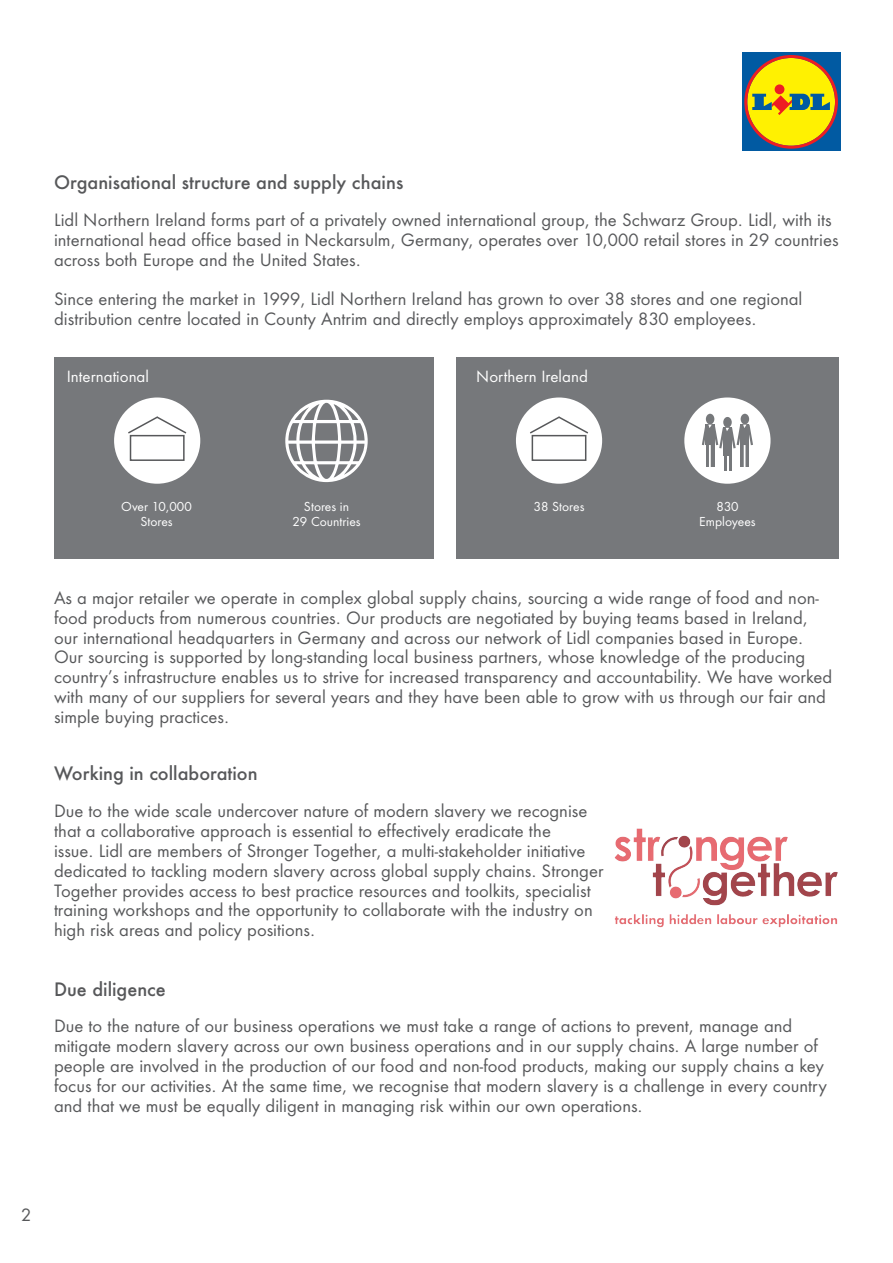
<style>
.page{position:relative;width:893px;height:1263px;background:#fff}
.page>*{position:absolute;margin:0;border:0;box-sizing:border-box;transform-origin:0 0}
.Heading{font:500 18px "LIDL Futura ND";color:#57585a}
.Body{font:16.5px/19.8px "LIDL Futura ND Book";color:#57585a}
.t1{font:15px "LIDL Futura ND Book";color:#fff}
.t2{font:12px/14.4px "LIDL Futura ND Book";color:#fff;text-align:center}
</style>
<div class="page">
<div style="left:742px;top:52px;width:99px;height:99px;background:#015aa2"></div>
<svg style="left:744px;top:55px;width:94px;height:94px"></svg>
<div style="left:54px;top:357px;width:380px;height:202px;background:#76787b"></div>
<div style="left:456px;top:357px;width:383px;height:202px;background:#76787b"></div>
<div style="left:516px;top:397px;width:86px;height:87px;background:#fff;border-radius:50%"></div>
<svg style="left:530px;top:416px;width:58px;height:19px"></svg>
<div style="left:532px;top:435px;width:54px;height:26px;border:2px solid #57585a"></div>
<div style="left:684px;top:397px;width:86px;height:87px;background:#fff;border-radius:50%"></div>
<div style="left:706px;top:414px;width:8px;height:10px;background:#76787b;border-radius:50%"></div>
<div style="left:741px;top:414px;width:8px;height:10px;background:#76787b;border-radius:50%"></div>
<div style="left:723px;top:417px;width:9px;height:11px;background:#76787b;border-radius:50%"></div>
<hr style="left:724px;top:449px;width:2px;height:21px;background:#76787b">
<hr style="left:729px;top:449px;width:2px;height:21px;background:#76787b">
<svg style="left:702px;top:425px;width:51px;height:43px"></svg>
<div style="left:114px;top:397px;width:86px;height:87px;background:#fff;border-radius:50%"></div>
<svg style="left:128px;top:416px;width:59px;height:19px"></svg>
<div style="left:130px;top:435px;width:55px;height:26px;border:2px solid #57585a"></div>
<svg style="left:285px;top:400px;width:83px;height:82px"></svg>
<img style="left:614px;top:828px;width:224px;height:99px">
<p class="Heading" style="left:54px;top:171px;width:351px">Organisational structure and supply chains</p>
<p class="Body" style="left:54px;top:210px;width:786px">Lidl Northern Ireland forms part of a privately owned international group, the Schwarz Group. Lidl, with its international head office based in Neckarsulm, Germany, operates over 10,000 retail stores in 29 countries across both Europe and the United States.</p>
<p class="Body" style="left:54px;top:289px;width:750px">Since entering the market in 1999, Lidl Northern Ireland has grown to over 38 stores and one regional distribution centre located in County Antrim and directly employs approximately 830 employees.</p>
<p class="t1" style="left:67px;top:367px;width:84px">International</p>
<p class="t1" style="left:476px;top:367px;width:113px">Northern Ireland</p>
<p class="t2" style="left:121px;top:500px;width:72px">Over 10,000<br>Stores</p>
<p class="t2" style="left:292px;top:500px;width:70px">Stores in<br>29 Countries</p>
<p class="t2" style="left:534px;top:500px;width:52px">38 Stores</p>
<p class="t2" style="left:699px;top:500px;width:58px">830<br>Employees</p>
<p class="Body" style="left:54px;top:588px;width:780px">As a major retailer we operate in complex global supply chains, sourcing a wide range of food and non&shy;food products from numerous countries. Our products are negotiated by buying teams based in Ireland, our international headquarters in Germany and across our network of Lidl companies based in Europe.<br>Our sourcing is supported by long-standing local business partners, whose knowledge of the producing country’s infrastructure enables us to strive for increased transparency and accountability. We have worked with many of our suppliers for several years and they have been able to grow with us through our fair and simple buying practices.</p>
<p class="Heading" style="left:54px;top:762px;width:205px">Working in collaboration</p>
<p class="Body" style="left:54px;top:801px;width:551px">Due to the wide scale undercover nature of modern slavery we recognise that a collaborative approach is essential to effectively eradicate the<br>issue. Lidl are members of Stronger Together, a multi-stakeholder initiative dedicated to tackling modern slavery across global supply chains. Stronger Together provides access to best practice resources and toolkits, specialist training workshops and the opportunity to collaborate with the industry on high risk areas and policy positions.</p>
<p class="Heading" style="left:54px;top:977px;width:113px">Due diligence</p>
<p class="Body" style="left:54px;top:1016px;width:774px">Due to the nature of our business operations we must take a range of actions to prevent, manage and mitigate modern slavery across our own business operations and in our supply chains. A large number of people are involved in the production of our food and non-food products, making our supply chains a key focus for our activities. At the same time, we recognise that modern slavery is a challenge in every country and that we must be equally diligent in managing risk within our own operations.</p>
<p class="Body" style="left:21px;top:1205px;width:12px">2</p>
</div>
